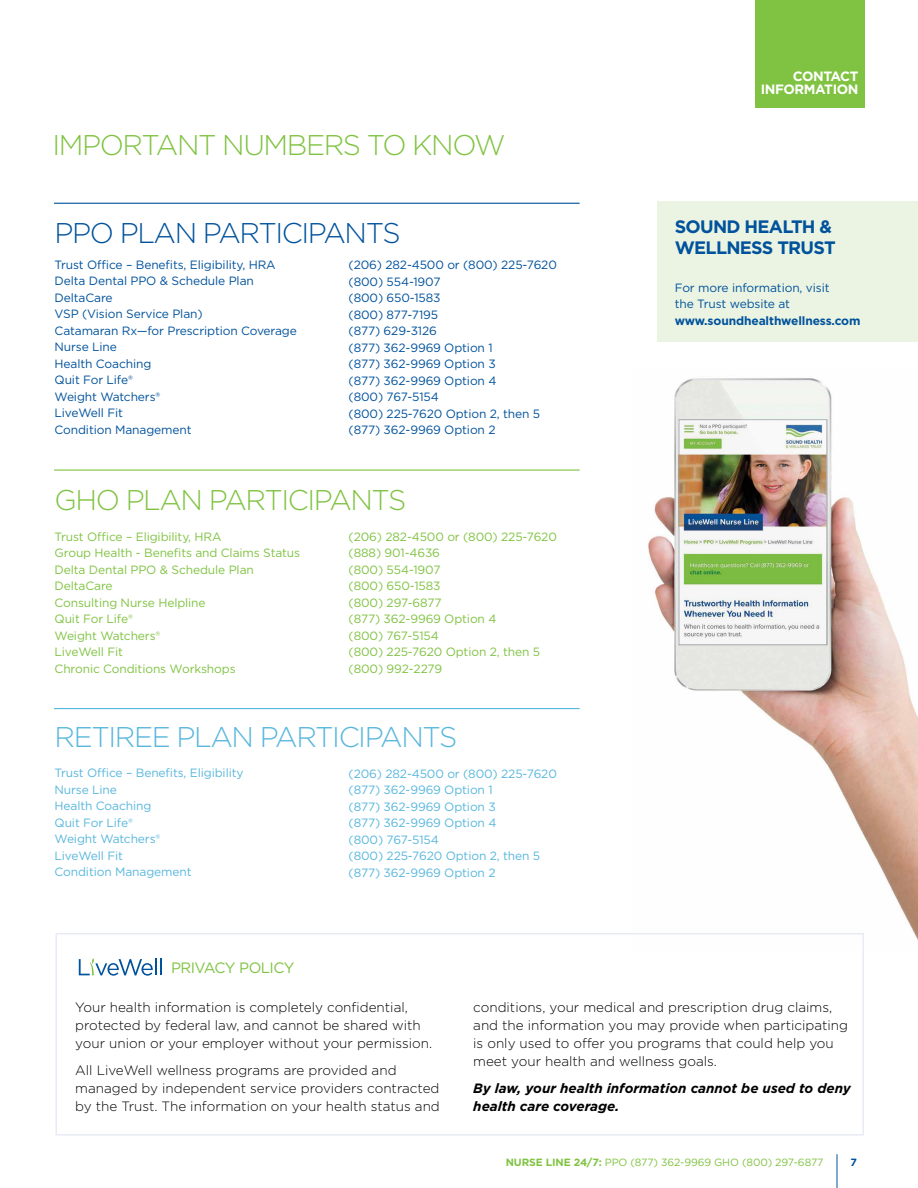
<style>
.page{position:relative;width:918px;height:1188px;background:#fff}
.page>*{position:absolute;margin:0;border:0;box-sizing:border-box;transform-origin:0 0}
.t1{font:300 28.5px "Gotham";letter-spacing:-.05em;color:#80c342}
.t2{font:300 28.5px "Gotham";letter-spacing:-.05em;color:#58b7dd}
.t3{font:300 28.5px "Gotham";letter-spacing:-.05em;color:#00529c}
.t4{font:700 18px/21px "Gotham";letter-spacing:-.04em;color:#00529c}
.t5{font:15px "Gotham";letter-spacing:-.035em;color:#80c342}
.t6{font:300 13.5px/18px "Gotham";color:#000}
.t7{font:italic 700 13.5px/18px "Gotham";color:#000}
.t8{font:700 13.5px/13.5px "Gotham";letter-spacing:-.03em;color:#fff;text-align:right}
.t9{font:12px/16.5px "Gotham";letter-spacing:-.01em;color:#00529c}
.t10{font:12px/16.5px "Gotham";letter-spacing:-.01em;color:#80c342}
.t11{font:12px/16.5px "Gotham";letter-spacing:-.01em;color:#58b7dd}
.t12{font:700 12px "Gotham";letter-spacing:-.01em;color:#00529c}
.t13{font:10.5px "Gotham";letter-spacing:-.01em;color:#80c342}
.t14{font:700 10.5px "Gotham";color:#00529c}
.s1{font-weight:700}
</style>
<div class="page">
<div style="left:755px;top:0;width:110px;height:108px;background:#80c342"></div>
<hr style="left:837px;top:1154px;width:1px;height:34px;background:#00529c">
<div style="left:657px;top:201px;width:261px;height:141px;background:#ebf4e2"></div>
<hr style="left:54px;top:203px;width:526px;height:1px;background:#00529c">
<hr style="left:54px;top:470px;width:526px;height:1px;background:#80c342">
<hr style="left:54px;top:708px;width:526px;height:1px;background:#58b7dd">
<img style="left:648px;top:378px;width:270px;height:563px">
<img style="left:681px;top:422px;width:144px;height:221px">
<div style="left:679px;top:420px;width:148px;height:225px;border:1px solid #a7a9ac"></div>
<img style="left:720px;top:386px;width:108px;height:176px">
<div style="left:56px;top:933px;width:808px;height:203px;border:2px solid #e9ebf5"></div>
<svg style="left:79px;top:958px;width:83px;height:18px"></svg>
<h1 class="t1" style="left:52px;top:127px;width:455px">IMPORTANT NUMBERS TO KNOW</h1>
<h1 class="t3" style="left:55px;top:215px;width:347px">PPO PLAN PARTICIPANTS</h1>
<p class="t9" style="left:55px;top:256px;width:244px">Trust Office – Benefits, Eligibility, HRA<br>Delta Dental PPO &amp; Schedule Plan<br>DeltaCare<br>VSP (Vision Service Plan)<br>Catamaran Rx—for Prescription Coverage<br>Nurse Line<br>Health Coaching<br>Quit For Life®<br>Weight Watchers®<br>LiveWell Fit<br>Condition Management</p>
<p class="t9" style="left:349px;top:256px;width:210px">(206) 282-4500 or (800) 225-7620 (800) 554-1907<br>(800) 650-1583<br>(800) 877-7195<br>(877) 629-3126<br>(877) 362-9969 Option 1<br>(877) 362-9969 Option 3<br>(877) 362-9969 Option 4<br>(800) 767-5154<br>(800) 225-7620 Option 2, then 5 (877) 362-9969 Option 2</p>
<h1 class="t1" style="left:55px;top:482px;width:353px">GHO PLAN PARTICIPANTS</h1>
<p class="t10" style="left:55px;top:528px;width:247px">Trust Office – Eligibility, HRA<br>Group Health - Benefits and Claims Status<br>Delta Dental PPO &amp; Schedule Plan<br>DeltaCare<br>Consulting Nurse Helpline<br>Quit For Life®<br>Weight Watchers®<br>LiveWell Fit<br>Chronic Conditions Workshops</p>
<p class="t10" style="left:349px;top:528px;width:210px">(206) 282-4500 or (800) 225-7620 (888) 901-4636<br>(800) 554-1907<br>(800) 650-1583<br>(800) 297-6877<br>(877) 362-9969 Option 4<br>(800) 767-5154<br>(800) 225-7620 Option 2, then 5 (800) 992-2279</p>
<h1 class="t2" style="left:55px;top:719px;width:404px">RETIREE PLAN PARTICIPANTS</h1>
<p class="t11" style="left:55px;top:765px;width:190px">Trust Office – Benefits, Eligibility<br>Nurse Line<br>Health Coaching<br>Quit For Life®<br>Weight Watchers®<br>LiveWell Fit<br>Condition Management</p>
<p class="t11" style="left:349px;top:765px;width:210px">(206) 282-4500 or (800) 225-7620 (877) 362-9969 Option 1<br>(877) 362-9969 Option 3<br>(877) 362-9969 Option 4<br>(800) 767-5154<br>(800) 225-7620 Option 2, then 5 (877) 362-9969 Option 2</p>
<p class="t8" style="left:761px;top:69px;width:99px">CONTACT<br>INFORMATION</p>
<h2 class="t4" style="left:675px;top:216px;width:162px">SOUND HEALTH &amp;<br>WELLNESS TRUST</h2>
<p class="t9" style="left:675px;top:279px;width:156px">For more information, visit the Trust website at</p>
<p class="t12" style="left:675px;top:312px;width:187px">www.soundhealthwellness.com</p>
<p class="t5" style="left:171px;top:958px;width:125px">PRIVACY POLICY</p>
<p class="t6" style="left:75px;top:998px;width:358px">Your health information is completely confidential, protected by federal law, and cannot be shared with your union or your employer without your permission.</p>
<p class="t6" style="left:75px;top:1061px;width:366px">All LiveWell wellness programs are provided and managed by independent service providers contracted by the Trust. The information on your health status and</p>
<p class="t6" style="left:473px;top:998px;width:376px">conditions, your medical and prescription drug claims, and the information you may provide when participating is only used to offer you programs that could help you meet your health and wellness goals.</p>
<p class="t7" style="left:473px;top:1079px;width:379px">By law, your health information cannot be used to deny health care coverage.</p>
<p class="t13" style="left:506px;top:1156px;width:319px"><span class="s1">NURSE LINE 24/7:</span> PPO (877) 362-9969 GHO (800) 297-6877</p>
<p class="t14" style="left:850px;top:1155px;width:8px">7</p>
</div>
